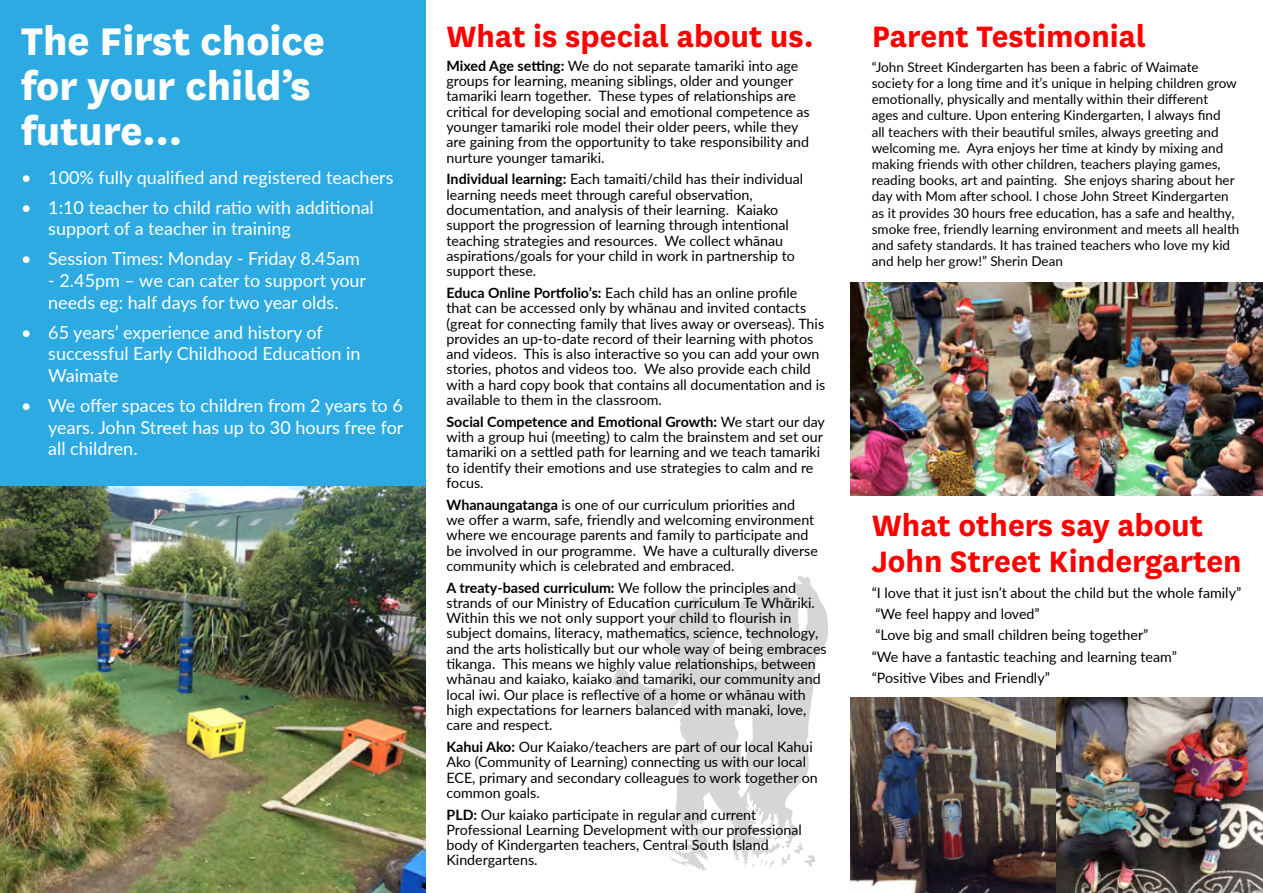
<style>
.page{position:relative;width:1263px;height:893px;background:#fff}
.page>*{position:absolute;margin:0;border:0;box-sizing:border-box;transform-origin:0 0}
.t1{font:800 45px/45px "National";color:#fff}
.t2{font:700 34.5px/36px "National";color:#fe0000}
.t3{font:18px/21.6px "Lato";color:#fff}
.t4{font:14.25px/15.3px "Lato";color:#000}
.t5{font:13.5px/16.2px "Lato";color:#000}
.s1{font-weight:700}
</style>
<div class="page">
<img style="left:0;top:486px;width:425px;height:407px">
<svg style="left:612px;top:576px;width:216px;height:294px"></svg>
<div style="left:0;top:0;width:425px;height:486px;background:#2caae1"></div>
<img style="left:850px;top:283px;width:413px;height:212px">
<img style="left:850px;top:697px;width:413px;height:196px">
<h1 class="t1" style="left:21px;top:15px;width:305px">The First choice for your child’s future…</h1>
<p class="t3" style="left:21px;top:165px;width:374px">• 100% fully qualified and registered teachers</p>
<p class="t3" style="left:48px;top:196px;width:327px;text-indent:-27px">• 1:10 teacher to child ratio with additional support of a teacher in training</p>
<p class="t3" style="left:21px;top:247px;width:340px">• Session Times: Monday - Friday 8.45am</p>
<p class="t3" style="left:48px;top:269px;width:319px">- 2.45pm – we can cater to support your needs eg: half days for two year olds.</p>
<p class="t3" style="left:48px;top:321px;width:314px;text-indent:-27px">• 65 years’ experience and history of successful Early Childhood Education in<br>Waimate</p>
<p class="t3" style="left:48px;top:394px;width:357px;text-align:justify;text-indent:-27px">• We offer spaces to children from 2 years to 6 years. John Street has up to 30 hours free for all children.</p>
<h2 class="t2" style="left:446px;top:16px;width:369px">What is special about us.</h2>
<p class="t4" style="left:446px;top:57px;width:365px"><span class="s1">Mixed Age setting:</span> We do not separate tamariki into age groups for learning, meaning siblings, older and younger tamariki learn together. These types of relationships are critical for developing social and emotional competence as younger tamariki role model their older peers, while they are gaining from the opportunity to take responsibility and nurture younger tamariki.</p>
<p class="t4" style="left:446px;top:171px;width:358px"><span class="s1">Individual learning:</span> Each tamaiti/child has their individual learning needs meet through careful observation, documentation, and analysis of their learning. Kaiako support the progression of learning through intentional teaching strategies and resources. We collect whānau aspirations/goals for your child in work in partnership to support these.</p>
<p class="t4" style="left:446px;top:284px;width:380px"><span class="s1">Educa Online Portfolio’s:</span> Each child has an online profile that can be accessed only by whānau and invited contacts (great for connecting family that lives away or overseas). This provides an up-to-date record of their learning with photos and videos. This is also interactive so you can add your own stories, photos and videos too. We also provide each child with a hard copy book that contains all documentation and is available to them in the classroom.</p>
<p class="t4" style="left:446px;top:413px;width:380px"><span class="s1">Social Competence and Emotional Growth:</span> We start our day with a group hui (meeting) to calm the brainstem and set our tamariki on a settled path for learning and we teach tamariki to identify their emotions and use strategies to calm and re focus.</p>
<p class="t4" style="left:446px;top:496px;width:373px"><span class="s1">Whanaungatanga</span> is one of our curriculum priorities and<br>we offer a warm, safe, friendly and welcoming environment where we encourage parents and family to participate and be involved in our programme. We have a culturally diverse community which is celebrated and embraced.</p>
<p class="t4" style="left:446px;top:579px;width:382px"><span class="s1">A treaty-based curriculum:</span> We follow the principles and strands of our Ministry of Education curriculum Te Whᾱriki.<br>Within this we not only support your child to flourish in subject domains, literacy, mathematics, science, technology, and the arts holistically but our whole way of being embraces tikanga. This means we highly value relationships, between whānau and kaiako, kaiako and tamariki, our community and local iwi. Our place is reflective of a home or whānau with high expectations for learners balanced with manaki, love, care and respect.</p>
<p class="t4" style="left:446px;top:738px;width:373px"><span class="s1">Kahui Ako:</span> Our Kaiako/teachers are part of our local Kahui Ako (Community of Learning) connecting us with our local ECE, primary and secondary colleagues to work together on common goals.</p>
<p class="t4" style="left:446px;top:806px;width:357px"><span class="s1">PLD:</span> Our kaiako participate in regular and current Professional Learning Development with our professional body of Kindergarten teachers, Central South Island Kindergartens.</p>
<h2 class="t2" style="left:872px;top:16px;width:276px">Parent Testimonial</h2>
<p class="t5" style="left:872px;top:58px;width:369px">“John Street Kindergarten has been a fabric of Waimate society for a long time and it’s unique in helping children grow emotionally, physically and mentally within their different<br>ages and culture. Upon entering Kindergarten, I always find<br>all teachers with their beautiful smiles, always greeting and welcoming me. Ayra enjoys her time at kindy by mixing and making friends with other children, teachers playing games, reading books, art and painting. She enjoys sharing about her day with Mom after school. I chose John Street Kindergarten as it provides 30 hours free education, has a safe and healthy, smoke free, friendly learning environment and meets all health and safety standards. It has trained teachers who love my kid and help her grow!” Sherin Dean</p>
<h2 class="t2" style="left:872px;top:505px;width:371px">What others say about<br>John Street Kindergarten</h2>
<p class="t4" style="left:872px;top:581px;width:371px;line-height:21.3px">“I love that it just isn’t about the child but the whole family” “We feel happy and loved”<br>“Love big and small children being together”<br>“We have a fantastic teaching and learning team”<br>“Positive Vibes and Friendly”</p>
</div>
